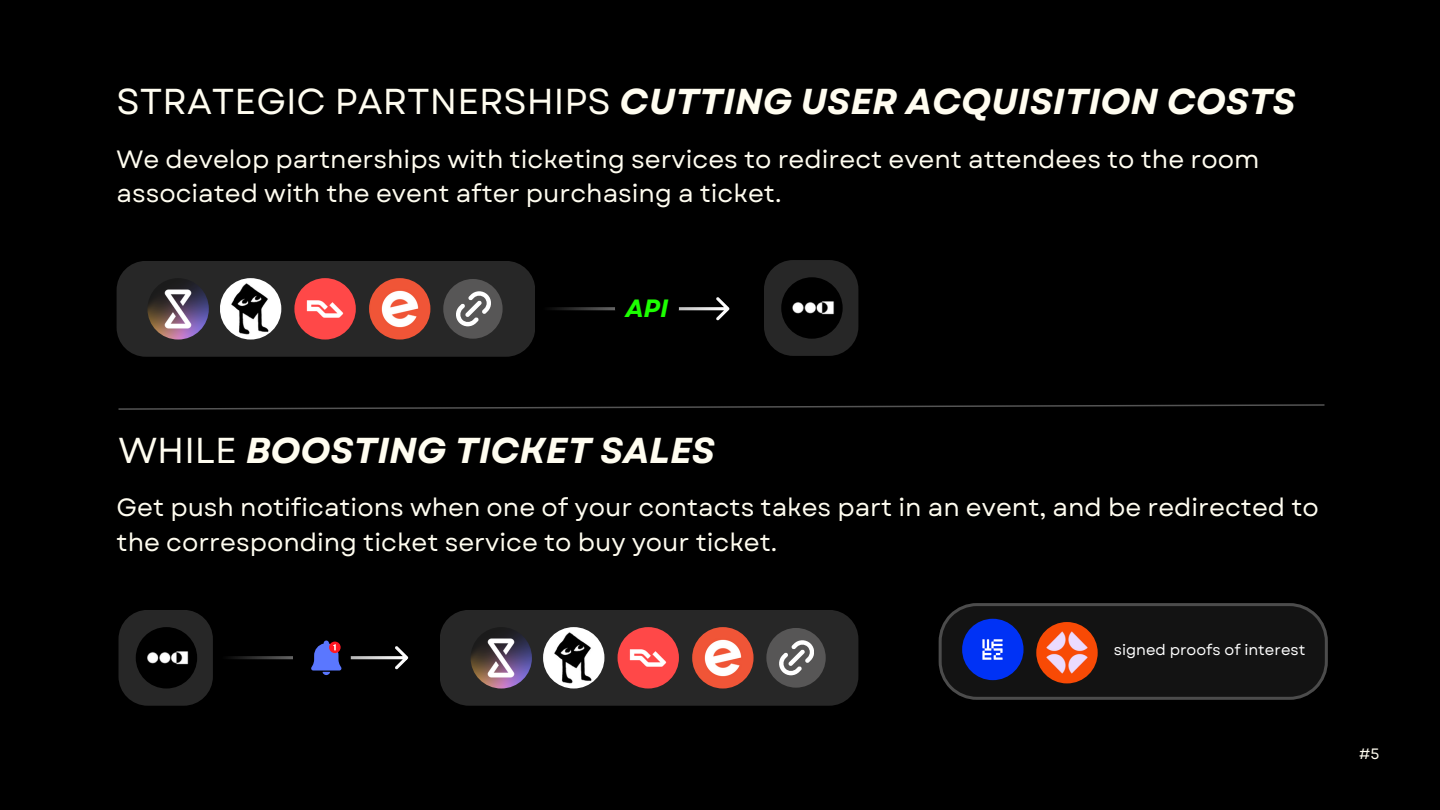
<style>
.page{position:relative;width:1440px;height:810px;background:#000}
.page>*{position:absolute;margin:0;border:0;box-sizing:border-box;transform-origin:0 0}
.t1{font:italic 700 36px "Garet";color:#fffdf0}
.t2{font:25px/34.5px "Garet";color:#fffdf0}
.t3{font:italic 700 25px "Garet";color:#1cff00}
.t4{font:15px "Garet";color:#fff}
.t5{font:15px "Garet";color:#fffdf0}
.s1{font-weight:400;font-style:normal}
</style>
<div class="page">
<div style="left:117px;top:261px;width:418px;height:96px;background:#272727;border-radius:29px"></div>
<img style="left:147px;top:278px;width:62px;height:62px;border-radius:50%">
<img style="left:220px;top:278px;width:61px;height:62px;border-radius:50%">
<img style="left:294px;top:278px;width:62px;height:62px;border-radius:50%">
<img style="left:369px;top:278px;width:61px;height:62px;border-radius:50%">
<div style="left:443px;top:279px;width:60px;height:60px;background:#575656;border-radius:50%"></div>
<svg style="left:456px;top:291px;width:35px;height:35px"></svg>
<div style="left:764px;top:260px;width:94px;height:96px;background:#272727;border-radius:29px"></div>
<img style="left:781px;top:277px;width:62px;height:62px;border-radius:50%">
<svg style="left:118px;top:404px;width:1207px;height:6px"></svg>
<div style="left:440px;top:610px;width:418px;height:96px;background:#272727;border-radius:29px"></div>
<img style="left:471px;top:627px;width:61px;height:62px;border-radius:50%">
<img style="left:543px;top:627px;width:61px;height:62px;border-radius:50%">
<img style="left:618px;top:627px;width:61px;height:62px;border-radius:50%">
<img style="left:692px;top:627px;width:62px;height:62px;border-radius:50%">
<div style="left:766px;top:628px;width:60px;height:60px;background:#575656;border-radius:50%"></div>
<svg style="left:779px;top:640px;width:35px;height:35px"></svg>
<div style="left:119px;top:610px;width:94px;height:96px;background:#272727;border-radius:29px"></div>
<img style="left:136px;top:627px;width:61px;height:62px;border-radius:50%">
<svg style="left:550px;top:297px;width:180px;height:24px"></svg>
<svg style="left:229px;top:641px;width:179px;height:34px"></svg>
<svg style="left:939px;top:603px;width:389px;height:97px"></svg>
<img style="left:962px;top:619px;width:62px;height:61px;border-radius:50%">
<img style="left:1036px;top:622px;width:62px;height:61px;border-radius:50%">
<h1 class="t1" style="left:117px;top:76px;width:1181px"><span class="s1">STRATEGIC PARTNERSHIPS</span> CUTTING USER ACQUISITION COSTS</h1>
<p class="t2" style="left:117px;top:142px;width:1144px">We develop partnerships with ticketing services to redirect event attendees to the room associated with the event after purchasing a ticket.</p>
<p class="t3" style="left:625px;top:290px;width:45px">API</p>
<p class="t1" style="left:119px;top:425px;width:598px"><span class="s1">WHILE</span> BOOSTING TICKET SALES</p>
<p class="t2" style="left:117px;top:491px;width:1204px">Get push notifications when one of your contacts takes part in an event, and be redirected to the corresponding ticket service to buy your ticket.</p>
<p class="t4" style="left:1114px;top:639px;width:193px">signed proofs of interest</p>
<h3 class="t5" style="left:1359px;top:743px;width:22px">#5</h3>
</div>
